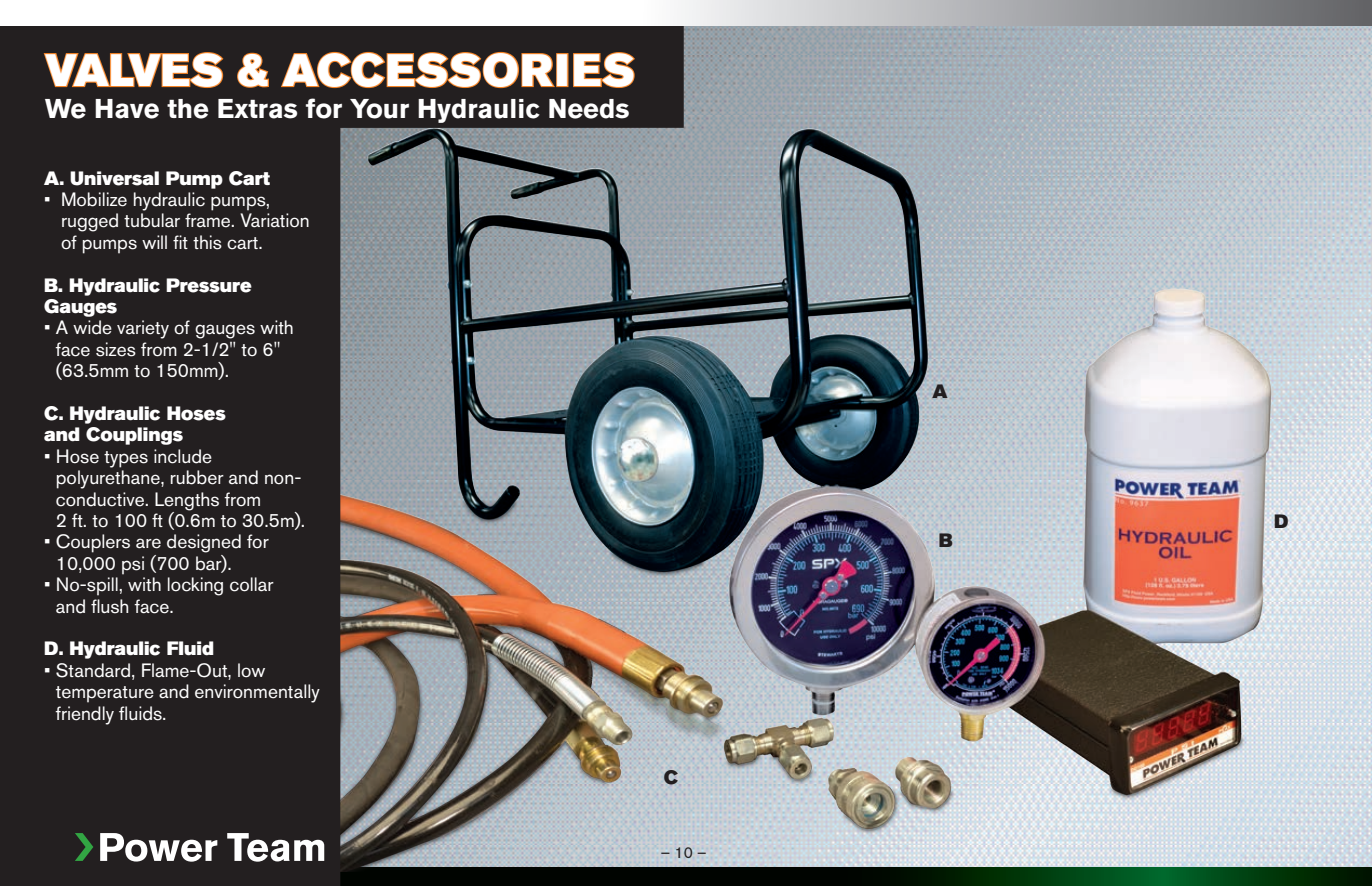
<style>
.page{position:relative;width:1372px;height:886px;background:#fff}
.page>*{position:absolute;margin:0;border:0;box-sizing:border-box;transform-origin:0 0}
.t1{font:45px "Akzidenz Grotesk BE Super";letter-spacing:.015em;color:#fff}
.t2{font:700 27px "Akzidenz Grotesk BE";color:#fff}
.t3{font:19.12px/21.4px "Akzidenz Grotesk BE";color:#fff}
.t4{font:19.12px/21.4px "Akzidenz Grotesk BE Super";color:#fff}
.t5{font:19.12px "Akzidenz Grotesk BE Super";color:#231f20}
.t6{font:15.75px "Akzidenz Grotesk BE";color:#231f20}
</style>
<div class="page">
<img style="left:683px;top:26px;width:688px;height:839px">
<img style="left:683px;top:103px;width:596px;height:767px">
<svg style="left:0;top:26px;width:683px;height:859px;background:#504f50"></svg>
<svg style="left:42px;top:51px;width:183px;height:38px;background:#5f3b21"></svg>
<svg style="left:236px;top:52px;width:34px;height:37px"></svg>
<svg style="left:279px;top:51px;width:278px;height:38px;background:#5d3b21"></svg>
<div style="left:556px;top:53px;width:12px;height:34px;border:2px solid #f58427"></div>
<svg style="left:572px;top:51px;width:64px;height:38px;background:#663f22"></svg>
<svg style="left:75px;top:832px;width:18px;height:28px"></svg>
<svg style="left:100px;top:832px;width:117px;height:29px"></svg>
<svg style="left:227px;top:832px;width:97px;height:29px"></svg>
<svg style="left:681px;top:0;width:690px;height:26px;background:#a8aaac"></svg>
<h1 class="t1" style="left:45px;top:44px;width:591px">VALVES &amp; ACCESSORIES</h1>
<h2 class="t2" style="left:45px;top:93px;width:585px">We Have the Extras for Your Hydraulic Needs</h2>
<p class="t4" style="left:44px;top:167px;width:227px">A. Universal Pump Cart</p>
<p class="t3" style="left:61px;top:188px;width:250px;text-indent:-17px">• Mobilize hydraulic pumps, rugged tubular frame. Variation of pumps will fit this cart.</p>
<p class="t4" style="left:44px;top:274px;width:209px">B. Hydraulic Pressure<br>Gauges</p>
<p class="t3" style="left:56px;top:317px;width:239px;text-indent:-12px">• A wide variety of gauges with face sizes from 2-1/2" to 6" (63.5mm to 150mm).</p>
<p class="t4" style="left:44px;top:402px;width:183px">C. Hydraulic Hoses and Couplings</p>
<p class="t3" style="left:56px;top:445px;width:251px;text-indent:-12px">• Hose types include polyurethane, rubber and non&shy;conductive. Lengths from<br>2 ft. to 100 ft (0.6m to 30.5m).</p>
<p class="t3" style="left:56px;top:530px;width:214px;text-indent:-12px">• Couplers are designed for<br>10,000 psi (700 bar).</p>
<p class="t3" style="left:56px;top:573px;width:219px;text-indent:-12px">• No-spill, with locking collar and flush face.</p>
<p class="t4" style="left:44px;top:637px;width:171px">D. Hydraulic Fluid</p>
<p class="t3" style="left:56px;top:659px;width:265px;text-indent:-12px">• Standard, Flame-Out, low temperature and environmentally friendly fluids.</p>
<p class="t5" style="left:664px;top:765px;width:16px">C</p>
<p class="t6" style="left:660px;top:842px;width:47px">– 10 –</p>
<p class="t5" style="left:932px;top:380px;width:17px">A</p>
<p class="t5" style="left:938px;top:528px;width:15px">B</p>
<p class="t5" style="left:1273px;top:509px;width:16px">D</p>
</div>
